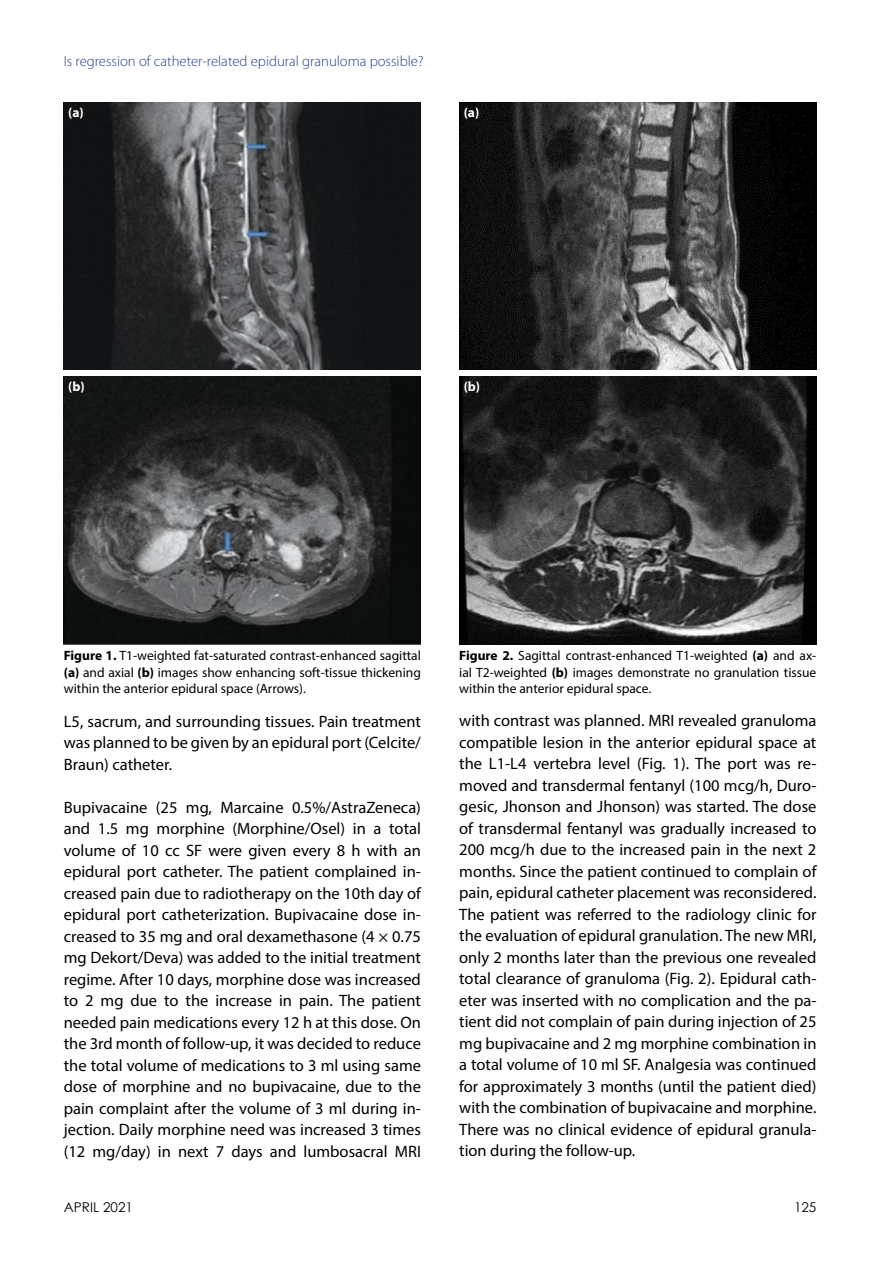
<style>
.page{position:relative;width:893px;height:1263px;background:#fff}
.page>*{position:absolute;margin:0;border:0;box-sizing:border-box;transform-origin:0 0}
.t1{font:16.5px/21.5px "Myriad Pro";color:#000;text-align:justify}
.t2{font:300 14.7px "Myriad Pro";color:#25408f}
.t3{font:13.5px/16.2px "Myriad Pro";color:#000;text-align:justify}
.t4{font:13.5px "Century Gothic";color:#000}
.t5{font:700 13.5px "Myriad Pro";color:#fff}
.s1{font-weight:700}
</style>
<div class="page">
<img style="left:64px;top:102px;width:357px;height:268px">
<img style="left:64px;top:376px;width:357px;height:268px">
<img style="left:459px;top:102px;width:357px;height:268px">
<img style="left:459px;top:376px;width:357px;height:268px">
<p class="t2" style="left:64px;top:53px;width:361px">Is regression of catheter-related epidural granuloma possible?</p>
<p class="t5" style="left:68px;top:103px;width:17px">(a)</p>
<p class="t5" style="left:464px;top:103px;width:17px">(a)</p>
<p class="t5" style="left:68px;top:377px;width:18px">(b)</p>
<p class="t5" style="left:464px;top:377px;width:18px">(b)</p>
<p class="t3" style="left:64px;top:648px;width:359px"><span class="s1">Figure 1.</span> T1-weighted fat-saturated contrast-enhanced sagittal <span class="s1">(a)</span> and axial <span class="s1">(b)</span> images show enhancing soft-tissue thickening within the anterior epidural space (Arrows).</p>
<p class="t1" style="left:64px;top:710px;width:359px">L5, sacrum, and surrounding tissues. Pain treatment was planned to be given by an epidural port (Celcite/ Braun) catheter.</p>
<p class="t1" style="left:64px;top:796px;width:359px">Bupivacaine (25 mg, Marcaine 0.5%/AstraZeneca) and 1.5 mg morphine (Morphine/Osel) in a total volume of 10 cc SF were given every 8 h with an epidural port catheter. The patient complained in&shy;creased pain due to radiotherapy on the 10th day of epidural port catheterization. Bupivacaine dose in&shy;creased to 35 mg and oral dexamethasone (4 × 0.75 mg Dekort/Deva) was added to the initial treatment regime. After 10 days, morphine dose was increased to 2 mg due to the increase in pain. The patient needed pain medications every 12 h at this dose. On the 3rd month of follow-up, it was decided to reduce the total volume of medications to 3 ml using same dose of morphine and no bupivacaine, due to the pain complaint after the volume of 3 ml during in&shy;jection. Daily morphine need was increased 3 times (12 mg/day) in next 7 days and lumbosacral MRI</p>
<p class="t3" style="left:459px;top:648px;width:359px"><span class="s1">Figure 2.</span> Sagittal contrast-enhanced T1-weighted <span class="s1">(a)</span> and ax&shy;ial T2-weighted <span class="s1">(b)</span> images demonstrate no granulation tissue within the anterior epidural space.</p>
<p class="t1" style="left:459px;top:710px;width:359px">with contrast was planned. MRI revealed granuloma compatible lesion in the anterior epidural space at the L1-L4 vertebra level (Fig. 1). The port was re&shy;moved and transdermal fentanyl (100 mcg/h, Duro&shy;gesic, Jhonson and Jhonson) was started. The dose of transdermal fentanyl was gradually increased to 200 mcg/h due to the increased pain in the next 2 months. Since the patient continued to complain of pain, epidural catheter placement was reconsidered.<br>The patient was referred to the radiology clinic for the evaluation of epidural granulation. The new MRI, only 2 months later than the previous one revealed total clearance of granuloma (Fig. 2). Epidural cath&shy;eter was inserted with no complication and the pa&shy;tient did not complain of pain during injection of 25 mg bupivacaine and 2 mg morphine combination in a total volume of 10 ml SF. Analgesia was continued for approximately 3 months (until the patient died) with the combination of bupivacaine and morphine.<br>There was no clinical evidence of epidural granula&shy;tion during the follow-up.</p>
<p class="t4" style="left:64px;top:1199px;width:71px">APRIL 2021</p>
<p class="t4" style="left:794px;top:1199px;width:24px">125</p>
</div>
